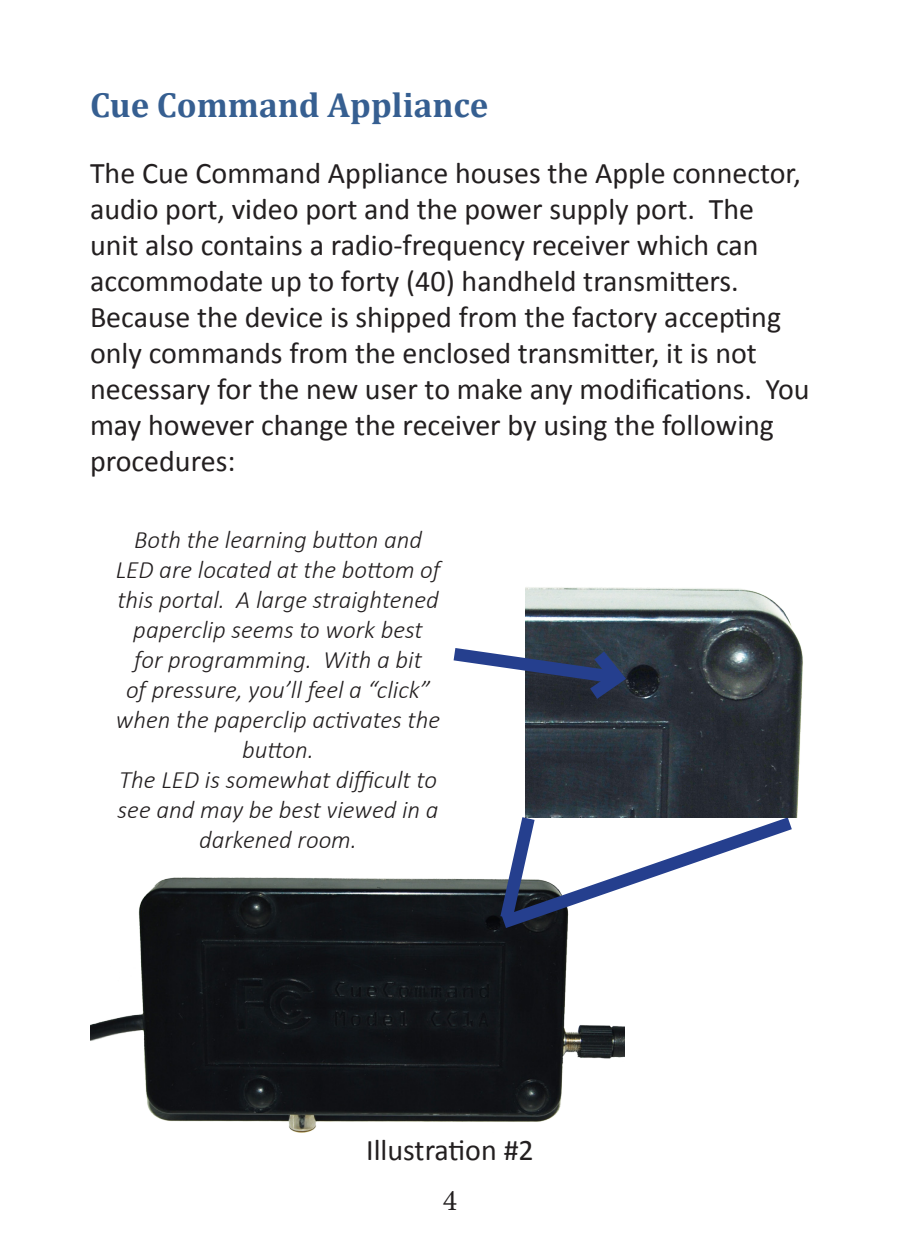
<style>
.page{position:relative;width:900px;height:1260px;background:#fff}
.page>*{position:absolute;margin:0;border:0;box-sizing:border-box;transform-origin:0 0}
.Heading_1{font:700 35px "Cambria";color:#365f91}
.t1{font:30px/36px "Calibri";color:#231f20}
.t2{font:30px "Minion Pro";color:#231f20}
.t3{font:italic 300 25px/30px "Calibri";color:#231f20;text-align:center}
</style>
<div class="page">
<img style="left:90px;top:877px;width:534px;height:256px">
<svg style="left:488px;top:804px;width:304px;height:134px"></svg>
<img style="left:526px;top:587px;width:277px;height:231px">
<svg style="left:453px;top:638px;width:182px;height:73px"></svg>
<p class="Heading_1" style="left:90px;top:81px;width:400px">Cue Command Appliance</p>
<p class="t1" style="left:90px;top:155px;width:721px">The Cue Command Appliance houses the Apple connector, audio port, video port and the power supply port. The unit also contains a radio-frequency receiver which can accommodate up to forty (40) handheld transmitters.<br>Because the device is shipped from the factory accepting only commands from the enclosed transmitter, it is not necessary for the new user to make any modifications. You may however change the receiver by using the following procedures:</p>
<p class="t3" style="left:116px;top:524px;width:326px">Both the learning button and<br>LED are located at the bottom of this portal. A large straightened paperclip seems to work best<br>for programming. With a bit<br>of pressure, you’ll feel a “click” when the paperclip activates the button.</p>
<p class="t3" style="left:118px;top:764px;width:323px">The LED is somewhat difficult to see and may be best viewed in a darkened room.</p>
<p class="t1" style="left:366px;top:1132px;width:169px">Illustration #2</p>
<p class="t2" style="left:443px;top:1180px;width:16px">4</p>
</div>
